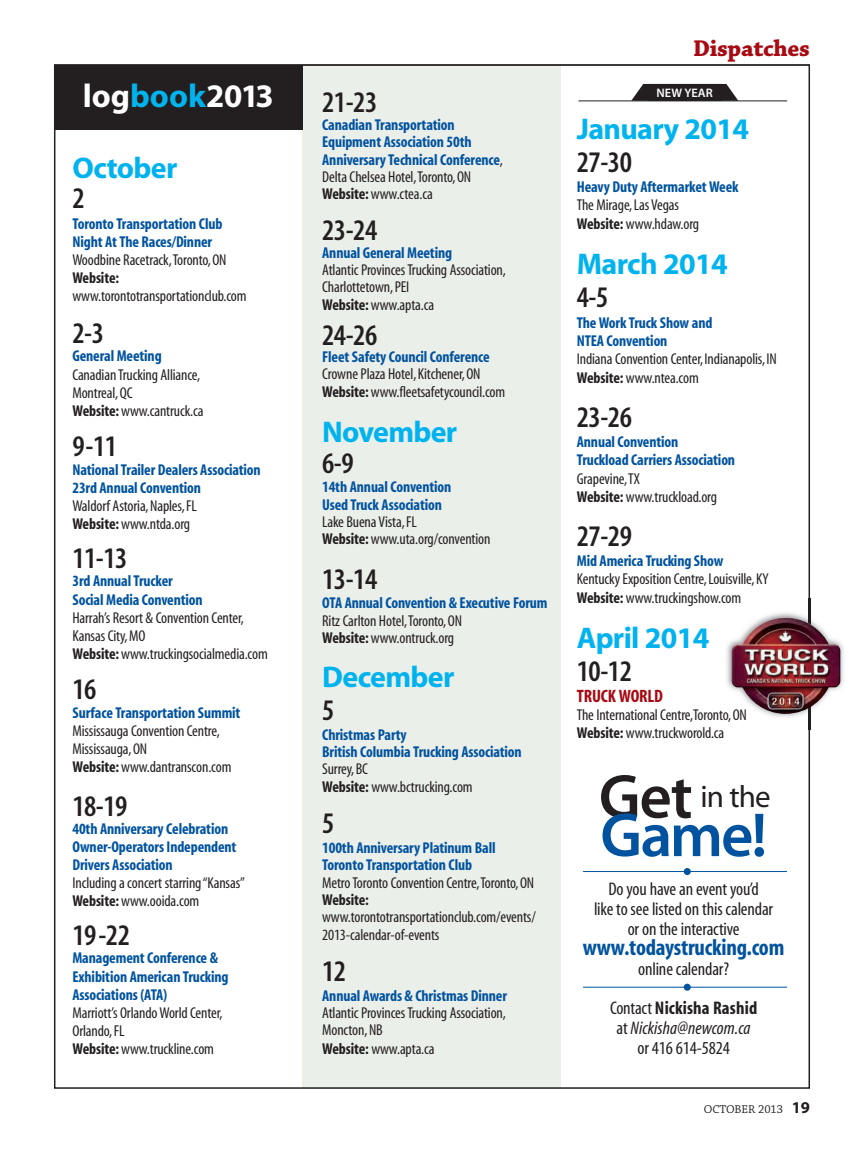
<style>
.page{position:relative;width:864px;height:1161px;background:#fff}
.page>*{position:absolute;margin:0;border:0;box-sizing:border-box;transform-origin:0 0}
.t1{font:600 62.7px "Myriad";color:#0153a0}
.t2{font:700 33px "Myriad";color:#fff}
.t3{font:31.05px "Myriad";color:#231f20}
.t4{font:600 30px "Myriad Condensed";letter-spacing:-.015em;color:#231f20}
.t5{font:700 30px "Myriad";letter-spacing:-.02em;color:#00b3ee}
.t6{font:700 24px "Chaparral";letter-spacing:-.01em;color:#a70a12}
.t7{font:700 22.95px "Myriad Condensed";letter-spacing:-.01em;color:#0153a0}
.t8{font:18.3px/20.1px "Myriad Condensed";letter-spacing:-.01em;color:#231f20;text-align:center}
.t9{font:italic 18.3px/20px "Myriad Condensed";letter-spacing:.005em;color:#231f20;text-align:center}
.t10{font:700 18px "Myriad Condensed";letter-spacing:-.01em;color:#a70a12}
.t11{font:15.75px/18.1px "Myriad Condensed";letter-spacing:-.01em;color:#231f20}
.t12{font:700 15.75px/18.1px "Myriad Condensed";letter-spacing:-.01em;color:#0153a0}
.t13{font:700 15.75px "Myriad Condensed";letter-spacing:-.01em;color:#231f20}
.t14{font:600 12.3px "Myriad";color:#fff}
.t15{font:12px "Chaparral";letter-spacing:-.005em;color:#231f20}
.s1{color:#00b3ee}
.s2{font-weight:700}
.s3{font-weight:400;color:#231f20}
.s4{color:#231f20}
.s5{font-weight:600;font-size:62.7px}
.s6{font-style:normal}
.s7{font-family:"Myriad";font-weight:700;font-size:16.5px}
</style>
<div class="page">
<div style="left:302px;top:64px;width:259px;height:1025px;background:#ebefea"></div>
<div style="left:54px;top:65px;width:248px;height:64px;background:#231f20"></div>
<hr style="left:54px;top:65px;width:756px;height:1px;background:#231f20">
<hr style="left:583px;top:871px;width:204px;height:1px;background:#0153a0">
<div style="left:684px;top:868px;width:7px;height:7px;background:#0153a0;border-radius:50%"></div>
<hr style="left:583px;top:987px;width:204px;height:1px;background:#0153a0">
<div style="left:684px;top:984px;width:7px;height:7px;background:#0153a0;border-radius:50%"></div>
<hr style="left:578px;top:101px;width:209px;height:1px;background:#231f20">
<svg style="left:631px;top:84px;width:107px;height:17px;background:#3b3738"></svg>
<img style="left:810px;top:599px;width:34px;height:130px">
<img style="left:726px;top:599px;width:84px;height:130px">
<img style="left:732px;top:617px;width:108px;height:97px">
<h2 class="t2" style="left:83px;top:84px;width:193px">log<span class="s1">book</span>2013</h2>
<h3 class="t5" style="left:72px;top:157px;width:106px">October</h3>
<h3 class="t4" style="left:72px;top:187px;width:14px">2</h3>
<p class="t12" style="left:72px;top:215px;width:151px">Toronto Transportation Club<br>Night At The Races/Dinner</p>
<p class="t11" style="left:72px;top:252px;width:156px">Woodbine Racetrack, Toronto, ON</p>
<p class="t13" style="left:72px;top:272px;width:48px">Website:</p>
<p class="t11" style="left:72px;top:288px;width:176px">www.torontotransportationclub.com</p>
<h3 class="t4" style="left:72px;top:322px;width:33px">2-3</h3>
<p class="t12" style="left:72px;top:348px;width:91px">General Meeting</p>
<p class="t11" style="left:72px;top:366px;width:133px">Canadian Trucking Alliance,<br>Montreal, QC<br><span class="s2">Website:</span> www.cantruck.ca</p>
<h3 class="t4" style="left:72px;top:435px;width:46px">9-11</h3>
<p class="t12" style="left:72px;top:461px;width:190px">National Trailer Dealers Association<br>23rd Annual Convention</p>
<p class="t11" style="left:72px;top:498px;width:126px">Waldorf Astoria, Naples, FL<br><span class="s2">Website:</span> www.ntda.org</p>
<h3 class="t4" style="left:72px;top:547px;width:57px">11-13</h3>
<p class="t12" style="left:72px;top:573px;width:132px">3rd Annual Trucker<br>Social Media Convention</p>
<p class="t11" style="left:72px;top:609px;width:197px">Harrah’s Resort &amp; Convention Center,<br>Kansas City, MO<br><span class="s2">Website:</span> www.truckingsocialmedia.com</p>
<h3 class="t4" style="left:72px;top:678px;width:25px">16</h3>
<p class="t12" style="left:72px;top:704px;width:170px">Surface Transportation Summit</p>
<p class="t11" style="left:72px;top:722px;width:161px">Mississauga Convention Centre,<br>Mississauga, ON<br><span class="s2">Website:</span> www.dantranscon.com</p>
<h3 class="t4" style="left:72px;top:794px;width:57px">18-19</h3>
<p class="t12" style="left:72px;top:820px;width:166px">40th Anniversary Celebration<br>Owner-Operators Independent<br>Drivers Association</p>
<p class="t11" style="left:72px;top:875px;width:174px">Including a concert starring “Kansas”<br><span class="s2">Website:</span> www.ooida.com</p>
<h3 class="t4" style="left:72px;top:924px;width:59px">19-22</h3>
<p class="t12" style="left:72px;top:950px;width:158px">Management Conference &amp;<br>Exhibition American Trucking<br>Associations (ATA)</p>
<p class="t11" style="left:72px;top:1005px;width:152px">Marriott’s Orlando World Center,<br>Orlando, FL<br><span class="s2">Website:</span> www.truckline.com</p>
<h3 class="t4" style="left:322px;top:91px;width:57px">21-23</h3>
<p class="t12" style="left:322px;top:117px;width:182px;line-height:17.4px">Canadian Transportation<br>Equipment Association 50th<br>Anniversary Technical Conference<span class="s3">,<br>Delta Chelsea Hotel, Toronto, ON<br></span><span class="s4">Website:</span> <span class="s3">www.ctea.ca</span></p>
<h3 class="t4" style="left:322px;top:219px;width:57px">23-24</h3>
<p class="t12" style="left:322px;top:244px;width:132px">Annual General Meeting</p>
<p class="t11" style="left:322px;top:262px;width:185px;line-height:17.4px">Atlantic Provinces Trucking Association,<br>Charlottetown, PEI<br><span class="s2">Website:</span> www.apta.ca</p>
<h3 class="t4" style="left:322px;top:323px;width:57px">24-26</h3>
<p class="t12" style="left:322px;top:349px;width:169px">Fleet Safety Council Conference</p>
<p class="t11" style="left:322px;top:366px;width:185px;line-height:17.4px">Crowne Plaza Hotel, Kitchener, ON<br><span class="s2">Website:</span> www.fleetsafetycouncil.com</p>
<h3 class="t5" style="left:322px;top:421px;width:137px">November</h3>
<h3 class="t4" style="left:322px;top:451px;width:33px">6-9</h3>
<p class="t12" style="left:322px;top:479px;width:131px;line-height:17.4px">14th Annual Convention<br>Used Truck Association</p>
<p class="t11" style="left:322px;top:514px;width:170px;line-height:17.4px">Lake Buena Vista, FL<br><span class="s2">Website:</span> www.uta.org/convention</p>
<h3 class="t4" style="left:322px;top:567px;width:57px">13-14</h3>
<p class="t12" style="left:322px;top:595px;width:227px">OTA Annual Convention &amp; Executive Forum</p>
<p class="t11" style="left:322px;top:613px;width:141px;line-height:17.4px">Ritz Carlton Hotel, Toronto, ON<br><span class="s2">Website:</span> www.ontruck.org</p>
<h3 class="t5" style="left:322px;top:666px;width:134px">December</h3>
<h3 class="t4" style="left:322px;top:698px;width:14px">5</h3>
<p class="t12" style="left:322px;top:727px;width:201px;line-height:17.4px">Christmas Party<br>British Columbia Trucking Association</p>
<p class="t11" style="left:322px;top:761px;width:152px;line-height:17.4px">Surrey, BC<br><span class="s2">Website:</span> www.bctrucking.com</p>
<h3 class="t4" style="left:322px;top:812px;width:14px">5</h3>
<p class="t12" style="left:322px;top:840px;width:175px;line-height:17.4px">100th Anniversary Platinum Ball<br>Toronto Transportation Club</p>
<p class="t11" style="left:322px;top:874px;width:214px">Metro Toronto Convention Centre, Toronto, ON</p>
<p class="t13" style="left:322px;top:894px;width:48px">Website:</p>
<p class="t11" style="left:322px;top:909px;width:215px;line-height:17.4px">www.torontotransportationclub.com/events/<br>2013-calendar-of-events</p>
<h3 class="t4" style="left:322px;top:960px;width:25px">12</h3>
<p class="t12" style="left:322px;top:987px;width:186px">Annual Awards &amp; Christmas Dinner</p>
<p class="t11" style="left:322px;top:1005px;width:185px">Atlantic Provinces Trucking Association,<br>Moncton, NB<br><span class="s2">Website:</span> www.apta.ca</p>
<h3 class="t6" style="left:693px;top:38px;width:118px">Dispatches</h3>
<p class="t14" style="left:657px;top:88px;width:58px">NEW YEAR</p>
<h3 class="t5" style="left:577px;top:117px;width:174px">January 2014</h3>
<h3 class="t4" style="left:577px;top:150px;width:57px">27-30</h3>
<p class="t12" style="left:577px;top:179px;width:163px">Heavy Duty Aftermarket Week</p>
<p class="t11" style="left:577px;top:197px;width:124px">The Mirage, Las Vegas<br><span class="s2">Website:</span> www.hdaw.org</p>
<h3 class="t5" style="left:577px;top:253px;width:152px">March 2014</h3>
<h3 class="t4" style="left:577px;top:286px;width:33px">4-5</h3>
<p class="t12" style="left:577px;top:315px;width:137px">The Work Truck Show and<br>NTEA Convention</p>
<p class="t11" style="left:577px;top:351px;width:202px">Indiana Convention Center, Indianapolis, IN<br><span class="s2">Website:</span> www.ntea.com</p>
<h3 class="t4" style="left:577px;top:405px;width:57px">23-26</h3>
<p class="t12" style="left:577px;top:434px;width:160px">Annual Convention<br>Truckload Carriers Association</p>
<p class="t11" style="left:577px;top:470px;width:142px">Grapevine, TX<br><span class="s2">Website:</span> www.truckload.org</p>
<h3 class="t4" style="left:577px;top:524px;width:57px">27-29</h3>
<p class="t12" style="left:577px;top:553px;width:148px">Mid America Trucking Show</p>
<p class="t11" style="left:577px;top:571px;width:193px">Kentucky Exposition Centre, Louisville, KY<br><span class="s2">Website:</span> www.truckingshow.com</p>
<h3 class="t5" style="left:577px;top:627px;width:134px">April 2014</h3>
<h3 class="t4" style="left:577px;top:660px;width:57px">10-12</h3>
<p class="t10" style="left:577px;top:689px;width:88px">TRUCK WORLD</p>
<p class="t11" style="left:577px;top:707px;width:172px">The International Centre,Toronto, ON<br><span class="s2">Website:</span> www.truckworold.ca</p>
<h3 class="t3" style="left:599px;top:785px;width:173px"><span class="s5">Get</span> in the</h3>
<h1 class="t1" style="left:600px;top:811px;width:168px">Game!</h1>
<p class="t8" style="left:594px;top:880px;width:181px">Do you have an event you’d<br>like to see listed on this calendar or on the interactive</p>
<h3 class="t7" style="left:583px;top:938px;width:203px">www.todaystrucking.com</h3>
<p class="t8" style="left:610px;top:950px;width:149px;line-height:39.8px">online calendar?<br>Contact <span class="s2">Nickisha Rashid</span></p>
<p class="t9" style="left:617px;top:1020px;width:136px"><span class="s6">at</span> Nickisha@newcom.ca <span class="s6">or 416 614-5824</span></p>
<p class="t15" style="left:704px;top:1105px;width:108px">OCTOBER 2013 <span class="s7">19</span></p>
</div>
